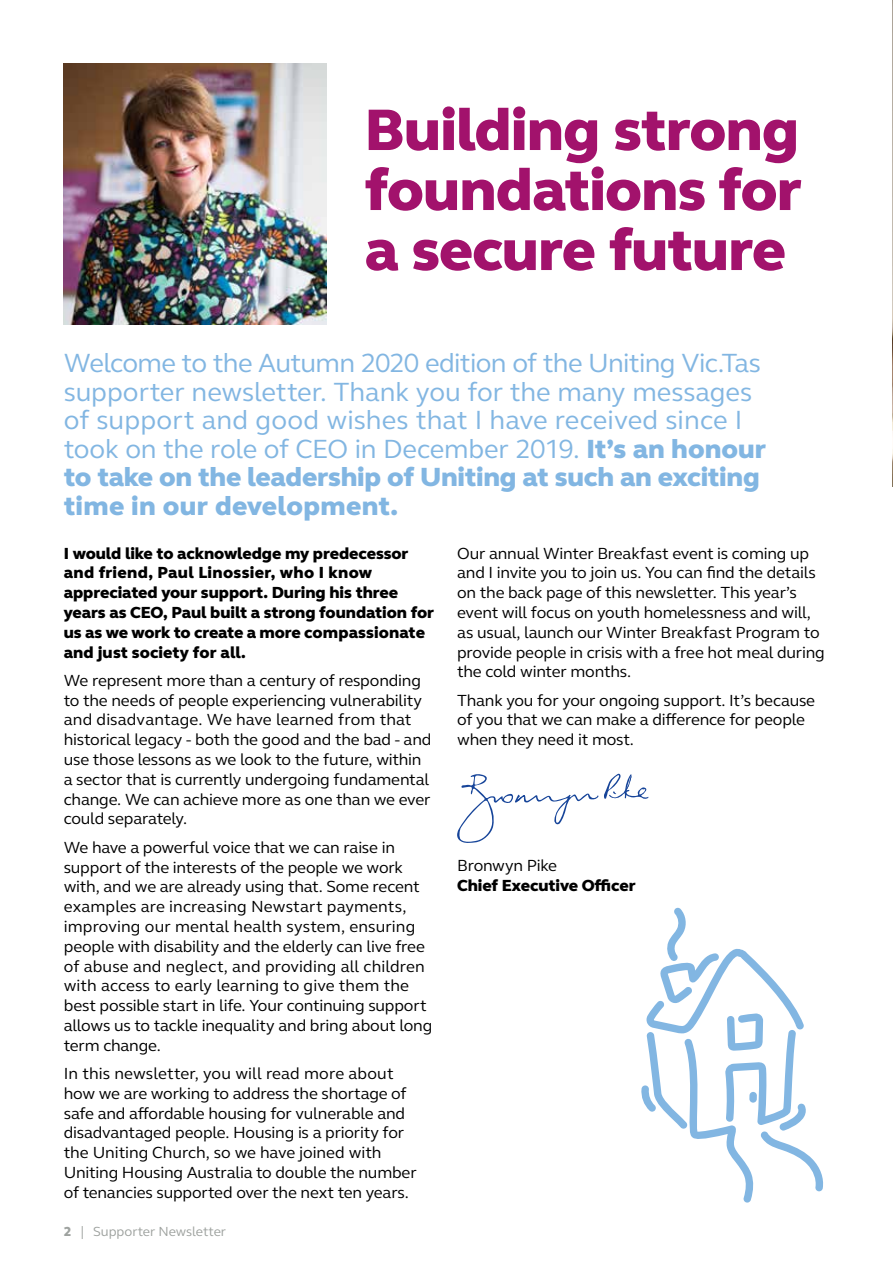
<style>
.page{position:relative;width:893px;height:1263px;background:#fff}
.page>*{position:absolute;margin:0;border:0;box-sizing:border-box;transform-origin:0 0}
.t1{font:800 60px/60px "FS Elliot Pro";letter-spacing:-.015em;color:#a2126c;text-align:justify}
.t2{font:27px/28.5px "FS Elliot Pro";letter-spacing:-.005em;color:#82b6e2}
.t3{font:16.5px/19.8px "FS Elliot Pro";letter-spacing:-.01em;color:#000}
.t4{font:800 16.5px/19.8px "FS Elliot Pro";letter-spacing:-.005em;color:#000}
.t5{font:13.5px "FS Elliot Pro";letter-spacing:-.005em;color:#9ea29f}
.s1{font-weight:800}
</style>
<div class="page">
<img style="left:892px;top:0;width:1px;height:486px">
<img style="left:63px;top:63px;width:263px;height:261px">
<svg style="left:457px;top:773px;width:191px;height:70px"></svg>
<svg style="left:641px;top:907px;width:182px;height:295px"></svg>
<h1 class="t1" style="left:364px;top:99px;width:439px">Building strong foundations for a secure future</h1>
<p class="t2" style="left:64px;top:348px;width:704px">Welcome to the Autumn 2020 edition of the Uniting Vic.Tas supporter newsletter. Thank you for the many messages of support and good wishes that I have received since I took on the role of CEO in December 2019. <span class="s1">It’s an honour to take on the leadership of Uniting at such an exciting time in our development.</span></p>
<p class="t4" style="left:64px;top:543px;width:372px">I would like to acknowledge my predecessor and friend, Paul Linossier, who I know appreciated your support. During his three years as CEO, Paul built a strong foundation for us as we work to create a more compassionate and just society for all.</p>
<p class="t3" style="left:64px;top:670px;width:369px">We represent more than a century of responding to the needs of people experiencing vulnerability and disadvantage. We have learned from that historical legacy - both the good and the bad - and use those lessons as we look to the future, within a sector that is currently undergoing fundamental change. We can achieve more as one than we ever could separately.</p>
<p class="t3" style="left:64px;top:837px;width:370px">We have a powerful voice that we can raise in support of the interests of the people we work with, and we are already using that. Some recent examples are increasing Newstart payments, improving our mental health system, ensuring people with disability and the elderly can live free of abuse and neglect, and providing all children with access to early learning to give them the best possible start in life. Your continuing support allows us to tackle inequality and bring about long term change.</p>
<p class="t3" style="left:64px;top:1063px;width:354px">In this newsletter, you will read more about how we are working to address the shortage of safe and affordable housing for vulnerable and disadvantaged people. Housing is a priority for the Uniting Church, so we have joined with Uniting Housing Australia to double the number of tenancies supported over the next ten years.</p>
<p class="t5" style="left:64px;top:1222px;width:164px"><span class="s1">2</span> | Supporter Newsletter</p>
<p class="t3" style="left:457px;top:543px;width:369px">Our annual Winter Breakfast event is coming up and I invite you to join us. You can find the details on the back page of this newsletter. This year’s event will focus on youth homelessness and will, as usual, launch our Winter Breakfast Program to provide people in crisis with a free hot meal during the cold winter months.</p>
<p class="t3" style="left:457px;top:690px;width:359px">Thank you for your ongoing support. It’s because of you that we can make a difference for people when they need it most.</p>
<p class="t3" style="left:457px;top:855px;width:101px">Bronwyn Pike</p>
<p class="t4" style="left:457px;top:875px;width:180px">Chief Executive Officer</p>
</div>
